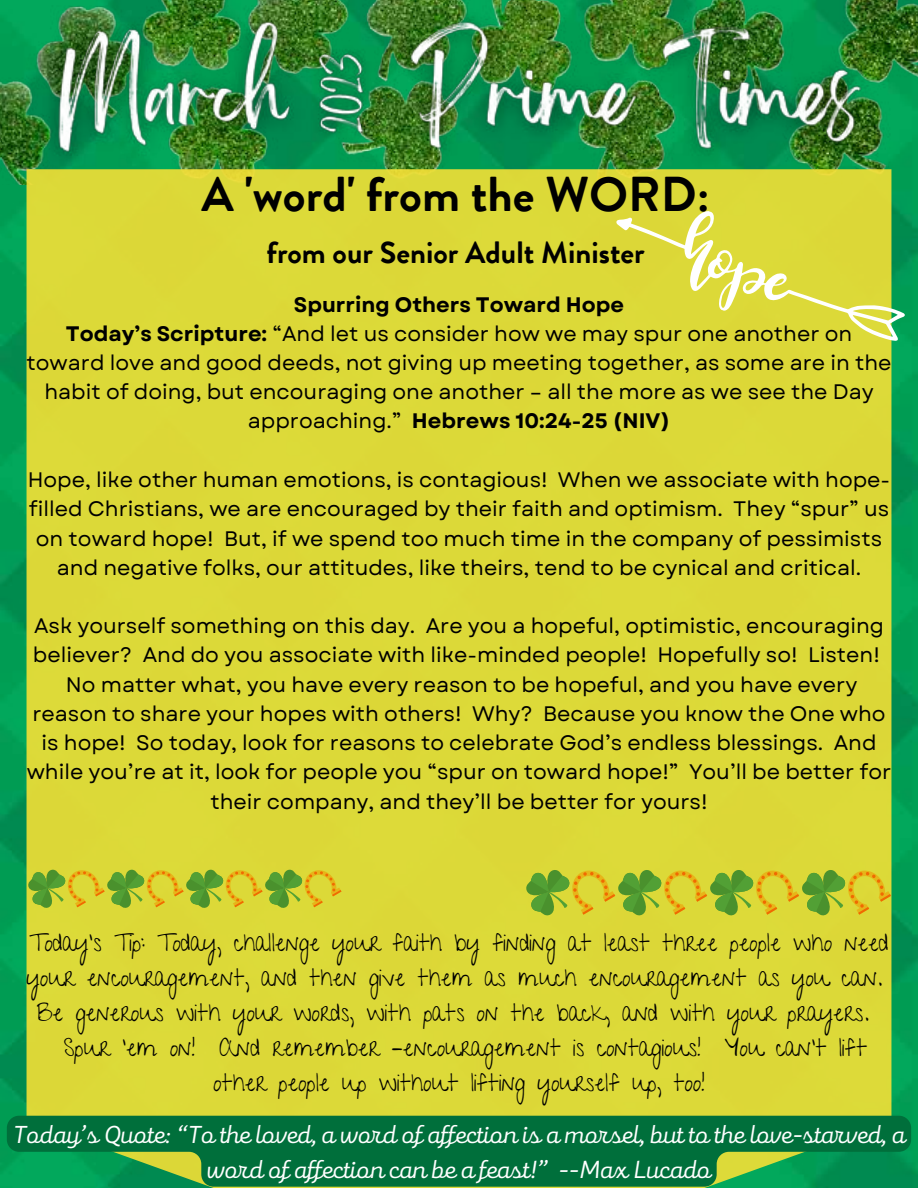
<style>
.page{position:relative;width:918px;height:1188px;background:#fff}
.page>*{position:absolute;margin:0;border:0;box-sizing:border-box;transform-origin:0 0}
.t1{font:700 48.75px "Brandon Grotesque Web";color:#000}
.t2{font:700 30.75px "Brandon Grotesque Web";color:#000}
.t3{font:25.5px/34.8px "Mixa";color:#fff;text-align:center}
.t4{font:24px "Give You Glory";letter-spacing:.005em;color:#000}
.t5{font:21px/29.2px "Garet";color:#000;text-align:center}
.s1{font-weight:700}
</style>
<div class="page">
<img style="left:0;top:185px;width:918px;height:1003px">
<img style="left:0;top:0;width:918px;height:185px">
<div style="left:27px;top:169px;width:864px;height:1019px;background:#dcd938"></div>
<svg style="left:27px;top:868px;width:315px;height:42px;background:#b9c131"></svg>
<svg style="left:524px;top:868px;width:367px;height:50px;background:#b9c131"></svg>
<svg style="left:616px;top:211px;width:289px;height:130px;background:#d5d94c"></svg>
<img style="left:30px;top:0;width:860px;height:224px">
<img style="left:282px;top:37px;width:130px;height:111px">
<svg style="left:7px;top:1116px;width:904px;height:71px;background:#0a7b3f"></svg>
<h1 class="t1" style="left:201px;top:160px;width:510px">A 'word' from the WORD:</h1>
<h2 class="t2" style="left:266px;top:230px;width:380px">from our Senior Adult Minister</h2>
<p class="t5" style="left:27px;top:290px;width:867px"><span class="s1">Spurring Others Toward Hope<br>Today’s Scripture:</span> “And let us consider how we may spur one another on toward love and good deeds, not giving up meeting together, as some are in the habit of doing, but encouraging one another – all the more as we see the Day approaching.” <span class="s1">Hebrews 10:24-25 (NIV)</span></p>
<p class="t5" style="left:28px;top:466px;width:864px">Hope, like other human emotions, is contagious! When we associate with hope&shy;filled Christians, we are encouraged by their faith and optimism. They “spur” us on toward hope! But, if we spend too much time in the company of pessimists and negative folks, our attitudes, like theirs, tend to be cynical and critical.</p>
<p class="t5" style="left:27px;top:612px;width:866px">Ask yourself something on this day. Are you a hopeful, optimistic, encouraging believer? And do you associate with like-minded people! Hopefully so! Listen!<br>No matter what, you have every reason to be hopeful, and you have every reason to share your hopes with others! Why? Because you know the One who is hope! So today, look for reasons to celebrate God’s endless blessings. And while you’re at it, look for people you “spur on toward hope!” You’ll be better for their company, and they’ll be better for yours!</p>
<p class="t4" style="left:29px;top:929px;width:861px">Today’s Tip: Today, challenge your faith by finding at least three people who need</p>
<p class="t4" style="left:27px;top:964px;width:857px">your encouragement, and then give them as much encouragement as you can.</p>
<p class="t4" style="left:37px;top:999px;width:833px">Be generous with your words, with pats on the back, and with your prayers.</p>
<p class="t4" style="left:63px;top:1034px;width:806px">Spur ‘em on! And remember –encouragement is contagious! You can’t lift</p>
<p class="t4" style="left:213px;top:1068px;width:493px">other people up without lifting yourself up, too!</p>
<p class="t3" style="left:13px;top:1117px;width:895px">Today’s Quote: “To the loved, a word of affection is a morsel, but to the love-starved, a word of affection can be a feast!” --Max Lucado</p>
</div>
